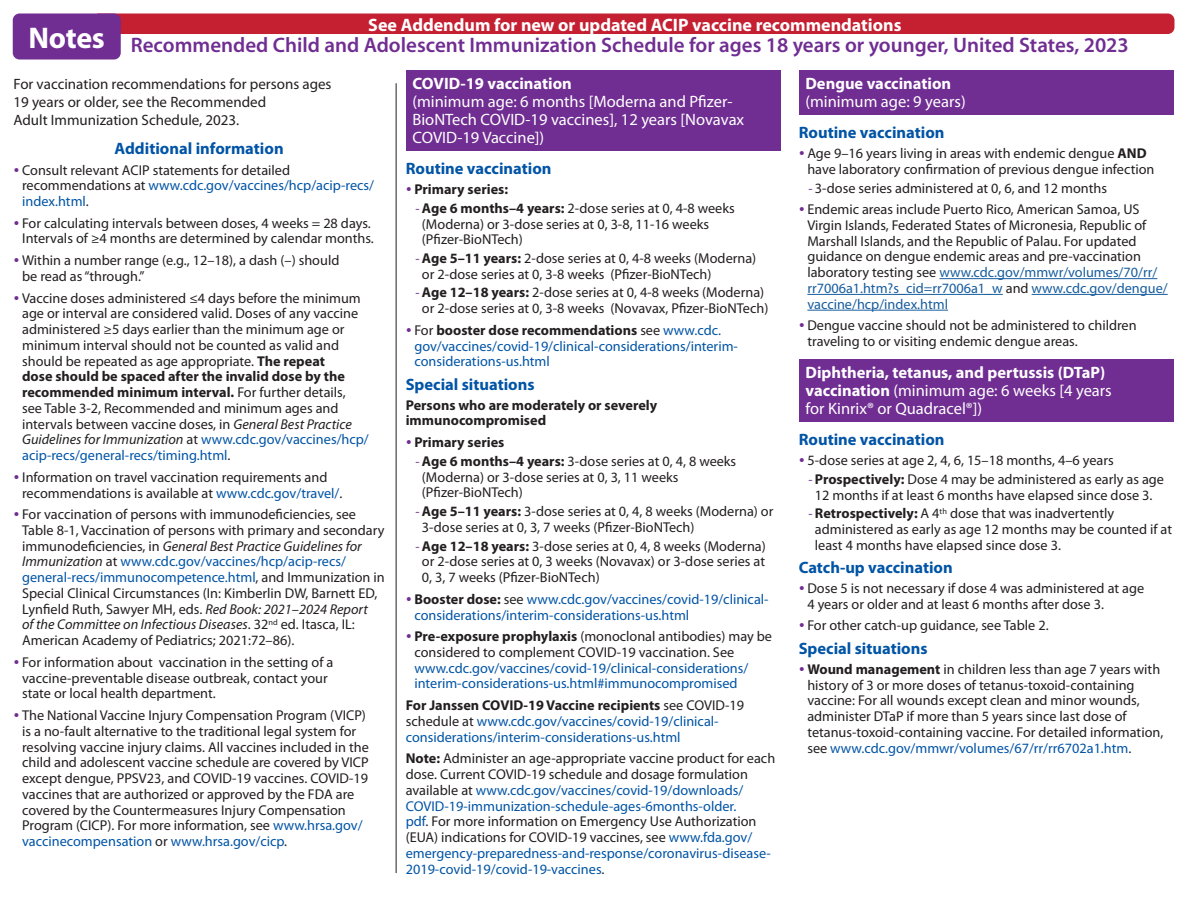
<style>
.page{position:relative;width:1188px;height:918px;background:#fff}
.page>*{position:absolute;margin:0;border:0;box-sizing:border-box;transform-origin:0 0}
.t1{font:700 30px "Myriad Pro";letter-spacing:-.01em;color:#fff}
.H2_-_span{font:600 21px "Myriad Pro";color:#702d92}
.update_language{font:700 18px "Myriad Pro";color:#fff}
.t2{font:16.5px/18px "Myriad Pro";color:#fff}
.t3{font:700 16.5px "Myriad Pro";color:#0154a6}
.intro{font:15px/18px "Myriad Pro";color:#231f20}
.L{font:14.25px/15.8px "Myriad Pro";color:#231f20}
.L2{font:14.25px/15.8px "Myriad Pro";color:#231f20}
.L-2{font:14.25px/15.8px "Myriad Pro";color:#0154a6}
.L-3{font:700 14.25px/15.8px "Myriad Pro";color:#231f20}
.s1{color:#0154a6}
.s2{font-weight:700}
.s3{font-style:italic}
.s4{font-size:13.5px;color:#702d92}
.s5{color:#231f20}
.s6{font-weight:700;color:#231f20}
.s7{color:#175d9e}
</style>
<div class="page">
<hr style="left:396px;top:83px;width:1px;height:790px;background:#231f20">
<div style="left:799px;top:70px;width:375px;height:44px;background:#702d92"></div>
<hr style="left:939px;top:278px;width:218px;height:1px;background:#175d9e">
<hr style="left:807px;top:294px;width:196px;height:1px;background:#175d9e">
<hr style="left:1032px;top:294px;width:136px;height:1px;background:#175d9e">
<hr style="left:807px;top:310px;width:141px;height:1px;background:#175d9e">
<div style="left:799px;top:359px;width:375px;height:62px;background:#702d92"></div>
<div style="left:406px;top:70px;width:375px;height:80px;background:#702d92"></div>
<div style="left:117px;top:14px;width:1057px;height:20px;background:#c42032"></div>
<div style="left:13px;top:14px;width:108px;height:46px;background:#702d92;border-radius:7px"></div>
<p class="update_language" style="left:368px;top:14px;width:535px">See Addendum for new or updated ACIP vaccine recommendations</p>
<h1 class="t1" style="left:28px;top:21px;width:78px">Notes</h1>
<h2 class="H2_-_span" style="left:131px;top:33px;width:999px">Recommended Child and Adolescent Immunization Schedule for ages 18 years or younger, United States, 2023</h2>
<h4 class="intro" style="left:14px;top:75px;width:320px">For vaccination recommendations for persons ages<br>19 years or older, see the Recommended<br>Adult Immunization Schedule, 2023.</h4>
<h6 class="t3" style="left:115px;top:140px;width:171px">Additional information</h6>
<p class="L" style="left:22px;top:162px;width:354px">Consult relevant ACIP statements for detailed recommendations at <span class="s1">www.cdc.gov/vaccines/hcp/acip-recs/ index.html</span>.</p>
<p class="L" style="left:22px;top:215px;width:353px">For calculating intervals between doses, 4 weeks = 28 days.<br>Intervals of ≥4 months are determined by calendar months.</p>
<p class="L" style="left:22px;top:253px;width:319px">Within a number range (e.g., 12–18), a dash (–) should be read as “through.”</p>
<p class="L" style="left:22px;top:290px;width:348px">Vaccine doses administered ≤4 days before the minimum age or interval are considered valid. Doses of any vaccine administered ≥5 days earlier than the minimum age or minimum interval should not be counted as valid and should be repeated as age appropriate. <span class="s2">The repeat<br>dose should be spaced after the invalid dose by the recommended minimum interval.</span> For further details, see Table 3-2, Recommended and minimum ages and intervals between vaccine doses, in <span class="s3">General Best Practice Guidelines for Immunization</span> at <span class="s1">www.cdc.gov/vaccines/hcp/ acip-recs/general-recs/timing.html</span>.</p>
<p class="L" style="left:22px;top:469px;width:322px">Information on travel vaccination requirements and recommendations is available at <span class="s1">www.cdc.gov/travel/</span>.</p>
<p class="L" style="left:22px;top:507px;width:364px">For vaccination of persons with immunodeficiencies, see Table 8-1, Vaccination of persons with primary and secondary immunodeficiencies, in <span class="s3">General Best Practice Guidelines for Immunization</span> at <span class="s1">www.cdc.gov/vaccines/hcp/acip-recs/ general-recs/immunocompetence.html</span>, and Immunization in Special Clinical Circumstances (In: Kimberlin DW, Barnett ED, Lynfield Ruth, Sawyer MH, eds. <span class="s3">Red Book: 2021–2024 Report<br>of the Committee on Infectious Diseases</span>. 32<sup>nd</sup> ed. Itasca, IL:<br>American Academy of Pediatrics; 2021:72–86).</p>
<p class="L" style="left:22px;top:655px;width:313px">For information about vaccination in the setting of a vaccine-preventable disease outbreak, contact your state or local health department.</p>
<p class="L" style="left:22px;top:708px;width:348px">The National Vaccine Injury Compensation Program (VICP) is a no-fault alternative to the traditional legal system for resolving vaccine injury claims. All vaccines included in the child and adolescent vaccine schedule are covered by VICP except dengue, PPSV23, and COVID-19 vaccines. COVID-19 vaccines that are authorized or approved by the FDA are covered by the Countermeasures Injury Compensation Program (CICP). For more information, see <span class="s1">www.hrsa.gov/ vaccinecompensation</span> or <span class="s1">www.hrsa.gov/cicp</span>.</p>
<h4 class="t2" style="left:412px;top:75px;width:333px"><span class="s2">COVID-19 vaccination<br></span>(minimum age: 6 months [Moderna and Pfizer-BioNTech COVID-19 vaccines], 12 years [Novavax COVID-19 Vaccine])</h4>
<h6 class="t3" style="left:406px;top:159px;width:147px">Routine vaccination</h6>
<p class="L-3" style="left:414px;top:182px;width:95px">Primary series:</p>
<p class="L2" style="left:422px;top:200px;width:314px;text-indent:-6px"><span class="s4">-</span> <span class="s2">Age 6 months–4 years:</span> 2-dose series at 0, 4-8 weeks (Moderna) or 3-dose series at 0, 3-8, 11-16 weeks (Pfizer-BioNTech)</p>
<p class="L2" style="left:422px;top:251px;width:336px;text-indent:-6px"><span class="s4">-</span> <span class="s2">Age 5–11 years:</span> 2-dose series at 0, 4-8 weeks (Moderna) or 2-dose series at 0, 3-8 weeks (Pfizer-BioNTech)</p>
<p class="L2" style="left:415px;top:285px;width:354px;text-align:center"><span class="s4">-</span> <span class="s2">Age 12–18 years:</span> 2-dose series at 0, 4-8 weeks (Moderna) or 2-dose series at 0, 3-8 weeks (Novavax, Pfizer-BioNTech)</p>
<p class="L-2" style="left:414px;top:323px;width:325px"><span class="s5">For</span> <span class="s6">booster dose recommendations</span> <span class="s5">see</span> www.cdc. gov/vaccines/covid-19/clinical-considerations/interim&shy;considerations-us.html</p>
<h6 class="t3" style="left:406px;top:375px;width:130px">Special situations</h6>
<p class="L-3" style="left:406px;top:397px;width:253px">Persons who are moderately or severely immunocompromised</p>
<p class="L-3" style="left:414px;top:435px;width:91px">Primary series</p>
<p class="L2" style="left:422px;top:453px;width:316px;text-indent:-6px"><span class="s4">-</span> <span class="s2">Age 6 months–4 years:</span> 3-dose series at 0, 4, 8 weeks (Moderna) or 3-dose series at 0, 3, 11 weeks (Pfizer-BioNTech)</p>
<p class="L2" style="left:422px;top:504px;width:353px;text-indent:-6px"><span class="s4">-</span> <span class="s2">Age 5–11 years:</span> 3-dose series at 0, 4, 8 weeks (Moderna) or<br>3-dose series at 0, 3, 7 weeks (Pfizer-BioNTech)</p>
<p class="L2" style="left:422px;top:538px;width:345px;text-align:justify;text-indent:-6px"><span class="s4">-</span> <span class="s2">Age 12–18 years:</span> 3-dose series at 0, 4, 8 weeks (Moderna) or 2-dose series at 0, 3 weeks (Novavax) or 3-dose series at 0, 3, 7 weeks (Pfizer-BioNTech)</p>
<p class="L-2" style="left:414px;top:591px;width:356px"><span class="s6">Booster dose:</span> <span class="s5">see</span> www.cdc.gov/vaccines/covid-19/clinical&shy;considerations/interim-considerations-us.html</p>
<p class="L-2" style="left:414px;top:629px;width:359px"><span class="s6">Pre-exposure prophylaxis</span> <span class="s5">(monoclonal antibodies) may be considered to complement COVID-19 vaccination. See </span>www.cdc.gov/vaccines/covid-19/clinical-considerations/ interim-considerations-us.html#immunocompromised</p>
<p class="L-2" style="left:406px;top:698px;width:340px"><span class="s6">For Janssen COVID-19 Vaccine recipients</span> <span class="s5">see COVID-19 schedule at</span> www.cdc.gov/vaccines/covid-19/clinical&shy;considerations/interim-considerations-us.html</p>
<p class="L" style="left:406px;top:751px;width:371px"><span class="s2">Note:</span> Administer an age-appropriate vaccine product for each dose. Current COVID-19 schedule and dosage formulation available at <span class="s1">www.cdc.gov/vaccines/covid-19/downloads/ COVID-19-immunization-schedule-ages-6months-older.<br>pdf</span>. For more information on Emergency Use Authorization (EUA) indications for COVID-19 vaccines, see <span class="s1">www.fda.gov/ emergency-preparedness-and-response/coronavirus-disease-2019-covid-19/covid-19-vaccines</span>.</p>
<h4 class="t2" style="left:806px;top:75px;width:162px"><span class="s2">Dengue vaccination </span>(minimum age: 9 years)</h4>
<h6 class="t3" style="left:799px;top:123px;width:147px">Routine vaccination</h6>
<p class="L" style="left:807px;top:146px;width:349px">Age 9–16 years living in areas with endemic dengue <span class="s2">AND </span>have laboratory confirmation of previous dengue infection</p>
<p class="L2" style="left:808px;top:180px;width:300px"><span class="s4">-</span> 3-dose series administered at 0, 6, and 12 months</p>
<p class="L" style="left:807px;top:202px;width:362px">Endemic areas include Puerto Rico, American Samoa, US Virgin Islands, Federated States of Micronesia, Republic of Marshall Islands, and the Republic of Palau. For updated guidance on dengue endemic areas and pre-vaccination laboratory testing see <span class="s7">www.cdc.gov/mmwr/volumes/70/rr/ rr7006a1.htm?s_cid=rr7006a1_w</span> and <span class="s7">www.cdc.gov/dengue/ vaccine/hcp/index.html</span></p>
<p class="L" style="left:807px;top:318px;width:331px">Dengue vaccine should not be administered to children traveling to or visiting endemic dengue areas.</p>
<h4 class="t2" style="left:806px;top:364px;width:308px"><span class="s2">Diphtheria, tetanus, and pertussis (DTaP) vaccination</span> (minimum age: 6 weeks [4 years for Kinrix® or Quadracel®])</h4>
<h6 class="t3" style="left:799px;top:430px;width:147px">Routine vaccination</h6>
<p class="L" style="left:807px;top:453px;width:308px">5-dose series at age 2, 4, 6, 15–18 months, 4–6 years</p>
<p class="L2" style="left:808px;top:471px;width:357px;text-align:center"><span class="s4">-</span> <span class="s2">Prospectively:</span> Dose 4 may be administered as early as age<br>12 months if at least 6 months have elapsed since dose 3.</p>
<p class="L2" style="left:815px;top:506px;width:359px;text-indent:-6px"><span class="s4">-</span> <span class="s2">Retrospectively:</span> A 4<sup>th</sup> dose that was inadvertently administered as early as age 12 months may be counted if at least 4 months have elapsed since dose 3.</p>
<h6 class="t3" style="left:799px;top:558px;width:156px">Catch-up vaccination</h6>
<p class="L" style="left:807px;top:581px;width:338px">Dose 5 is not necessary if dose 4 was administered at age<br>4 years or older and at least 6 months after dose 3.</p>
<p class="L" style="left:807px;top:618px;width:243px">For other catch-up guidance, see Table 2.</p>
<h6 class="t3" style="left:799px;top:639px;width:130px">Special situations</h6>
<p class="L" style="left:807px;top:661px;width:358px"><span class="s2">Wound management</span> in children less than age 7 years with history of 3 or more doses of tetanus-toxoid-containing vaccine: For all wounds except clean and minor wounds, administer DTaP if more than 5 years since last dose of tetanus-toxoid-containing vaccine. For detailed information, see <span class="s1">www.cdc.gov/mmwr/volumes/67/rr/rr6702a1.htm</span>.</p>
</div>
